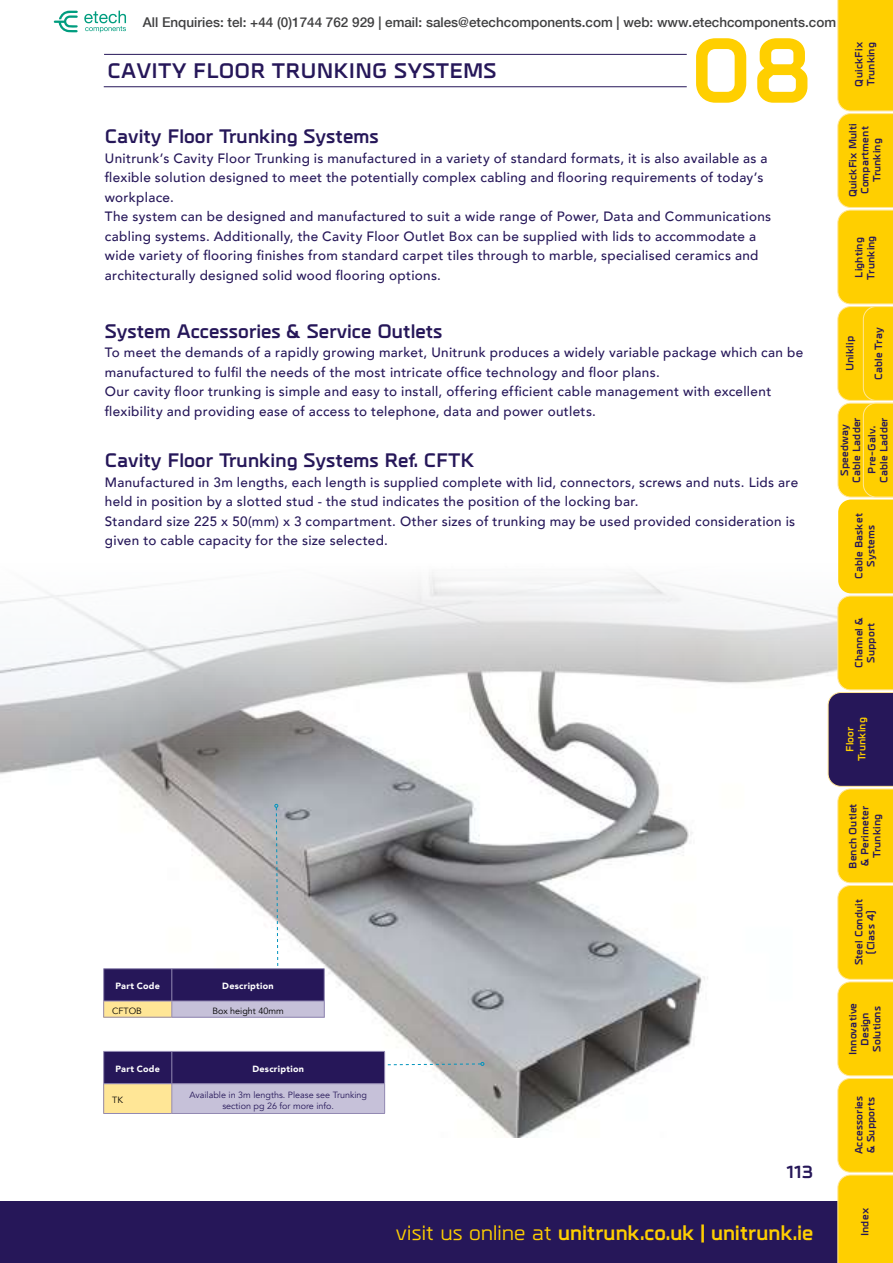
<style>
.page{position:relative;width:893px;height:1263px;background:#fff}
.page>*{position:absolute;margin:0;border:0;box-sizing:border-box;transform-origin:0 0}
.t1{font:700 93px "Metral";color:#ffcf00}
.t2{font:700 21px "Metral";letter-spacing:-.01em;color:#ffcf00}
.t3{font:700 21px "Metral";letter-spacing:.01em;color:#261759}
.t4{font:700 19.5px "Metral";color:#261759}
.t5{font:700 18px "Metral";color:#261759}
.t6{font:500 13.5px/19.5px "Avenir";letter-spacing:.025em;color:#261759}
.t7{font:500 13.5px "Helvetica Neue LT Com";color:#404041}
.t8{font:700 10.5px/12px "Metral";letter-spacing:.02em;color:#261759;text-align:center}
.t9{font:700 10.5px/12px "Metral";letter-spacing:.015em;color:#ffcf00;text-align:center}
.t10{font:9px/10.8px "Avenir";color:#261759;text-align:center}
.t11{font:900 9px "Avenir";letter-spacing:.025em;color:#fff}
.t12{font:9px "Avenir";color:#000}
.s1{font-weight:500}
</style>
<div class="page">
<div style="left:0;top:1201px;width:893px;height:62px;background:#261759"></div>
<hr style="left:104px;top:86px;width:583px;height:1px;background:#261759">
<hr style="left:104px;top:54px;width:583px;height:1px;background:#261759">
<img style="left:0;top:572px;width:828px;height:565px">
<hr style="left:103px;top:1017px;width:69px;height:1px;background:#938ab3">
<hr style="left:172px;top:1017px;width:152px;height:1px;background:#938ab3">
<svg style="left:103px;top:1051px;width:381px;height:62px"></svg>
<hr style="left:103px;top:1113px;width:69px;height:1px;background:#938ab3">
<hr style="left:172px;top:1113px;width:213px;height:1px;background:#938ab3">
<svg style="left:103px;top:804px;width:222px;height:213px"></svg>
<svg style="left:828px;top:0;width:65px;height:1263px"></svg>
<svg style="left:54px;top:11px;width:24px;height:21px"></svg>
<svg style="left:84px;top:11px;width:42px;height:22px"></svg>
<p class="t7" style="left:143px;top:17px;width:695px">All Enquiries: tel: +44 (0)1744 762 929 | email: sales@etechcomponents.com | web: www.etechcomponents.com</p>
<h2 class="t3" style="left:108px;top:55px;width:391px">CAVITY FLOOR TRUNKING SYSTEMS</h2>
<h1 class="t1" style="left:690px;top:1px;width:125px">08</h1>
<h3 class="t4" style="left:105px;top:122px;width:275px">Cavity Floor Trunking Systems</h3>
<p class="t6" style="left:105px;top:148px;width:668px">Unitrunk’s Cavity Floor Trunking is manufactured in a variety of standard formats, it is also available as a flexible solution designed to meet the potentially complex cabling and flooring requirements of today’s workplace.<br>The system can be designed and manufactured to suit a wide range of Power, Data and Communications cabling systems. Additionally, the Cavity Floor Outlet Box can be supplied with lids to accommodate a wide variety of flooring finishes from standard carpet tiles through to marble, specialised ceramics and architecturally designed solid wood flooring options.</p>
<p class="t8" style="left:852px;top:87px;width:46px;text-align:left;rotate:-90deg">QuickFix<br>Trunking</p>
<p class="t8" style="left:846px;top:197px;width:75px;rotate:-90deg">QuickFix Multi<br>Compartment<br>Trunking</p>
<p class="t8" style="left:852px;top:280px;width:46px;text-align:left;rotate:-90deg">Lighting<br>Trunking</p>
<h3 class="t4" style="left:105px;top:316px;width:339px">System Accessories &amp; Service Outlets</h3>
<p class="t6" style="left:105px;top:342px;width:700px">To meet the demands of a rapidly growing market, Unitrunk produces a widely variable package which can be manufactured to fulfil the needs of the most intricate office technology and floor plans.<br>Our cavity floor trunking is simple and easy to install, offering efficient cable management with excellent flexibility and providing ease of access to telephone, data and power outlets.</p>
<h3 class="t4" style="left:105px;top:446px;width:371px">Cavity Floor Trunking Systems Ref. CFTK</h3>
<p class="t6" style="left:105px;top:471px;width:695px">Manufactured in 3m lengths, each length is supplied complete with lid, connectors, screws and nuts. Lids are held in position by a slotted stud - the stud indicates the position of the locking bar.<br>Standard size 225 x 50(mm) x 3 compartment. Other sizes of trunking may be used provided consideration is given to cable capacity for the size selected.</p>
<p class="t11" style="left:115px;top:978px;width:46px">Part Code</p>
<p class="t11" style="left:222px;top:978px;width:53px">Description</p>
<p class="t12" style="left:112px;top:1005px;width:31px">CFTOB</p>
<p class="t12" style="left:212px;top:1005px;width:73px">Box height 40mm</p>
<p class="t11" style="left:115px;top:1061px;width:46px">Part Code</p>
<p class="t11" style="left:252px;top:1061px;width:53px">Description</p>
<p class="t12" style="left:112px;top:1095px;width:12px">TK</p>
<p class="t10" style="left:189px;top:1089px;width:179px">Available in 3m lengths. Please see Trunking section pg 26 for more info.</p>
<h3 class="t5" style="left:786px;top:1158px;width:28px">113</h3>
<h2 class="t2" style="left:396px;top:1217px;width:419px"><span class="s1">visit us online at</span> unitrunk.co.uk | unitrunk.ie</h2>
<p class="t8" style="left:843px;top:371px;width:36px;rotate:-90deg">Uniklip</p>
<p class="t8" style="left:872px;top:380px;width:54px;rotate:-90deg">Cable Tray</p>
<p class="t8" style="left:838px;top:483px;width:67px;rotate:-90deg">Speedway<br>Cable Ladder</p>
<p class="t8" style="left:865px;top:483px;width:67px;rotate:-90deg">Pre-Galv.<br>Cable Ladder</p>
<p class="t8" style="left:852px;top:579px;width:67px;rotate:-90deg">Cable Basket<br>Systems</p>
<p class="t8" style="left:852px;top:668px;width:52px;rotate:-90deg">Channel &amp;<br>Support</p>
<p class="t9" style="left:843px;top:761px;width:46px;rotate:-90deg">Floor<br>Trunking</p>
<p class="t8" style="left:846px;top:869px;width:67px;rotate:-90deg">Bench Outlet &amp; Perimeter<br>Trunking</p>
<p class="t8" style="left:852px;top:965px;width:68px;rotate:-90deg">Steel Conduit (Class 4)</p>
<p class="t8" style="left:846px;top:1055px;width:54px;rotate:-90deg">Innovative<br>Design<br>Solutions</p>
<p class="t8" style="left:852px;top:1154px;width:60px;text-align:left;rotate:-90deg">Accessories &amp; Supports</p>
<p class="t8" style="left:858px;top:1236px;width:29px;rotate:-90deg">Index</p>
</div>
